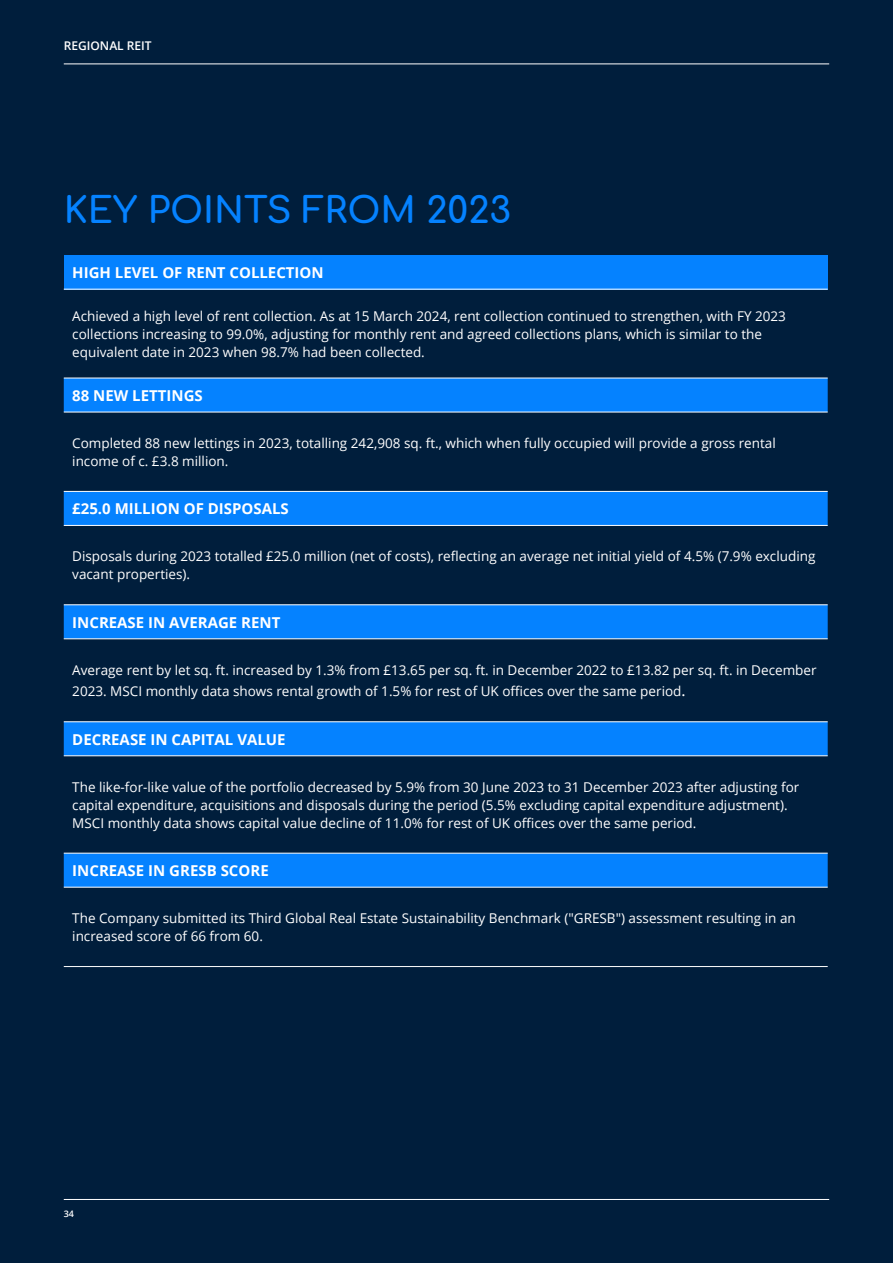
<style>
.page{position:relative;width:893px;height:1263px;background:#001e3c}
.page>*{position:absolute;margin:0;border:0;box-sizing:border-box;transform-origin:0 0}
.t1{font:700 36px "Comfortaa";color:#0582ff}
.t2{font:700 15px "Open Sans";color:#fff}
.t3{font:13.5px/18px "Open Sans";color:#fff}
.t4{font:600 12px "Open Sans";color:#fff}
.t5{font:600 9px "Open Sans";color:#fff}
.s1{font-family:"Minion Pro";font-size:18px}
</style>
<div class="page">
<div style="left:64px;top:255px;width:764px;height:34px;background:#0582ff"></div>
<svg style="left:64px;top:379px;width:764px;height:508px"></svg>
<hr style="left:64px;top:289px;width:764px;height:1px;background:#fff">
<hr style="left:64px;top:378px;width:764px;height:1px;background:#fff">
<hr style="left:64px;top:412px;width:764px;height:1px;background:#fff">
<hr style="left:64px;top:491px;width:764px;height:1px;background:#fff">
<hr style="left:64px;top:525px;width:764px;height:1px;background:#fff">
<hr style="left:64px;top:604px;width:764px;height:1px;background:#fff">
<hr style="left:64px;top:638px;width:764px;height:1px;background:#fff">
<hr style="left:64px;top:721px;width:764px;height:1px;background:#fff">
<hr style="left:64px;top:755px;width:764px;height:1px;background:#fff">
<hr style="left:64px;top:853px;width:764px;height:1px;background:#fff">
<hr style="left:64px;top:887px;width:764px;height:1px;background:#fff">
<hr style="left:64px;top:966px;width:764px;height:1px;background:#fff">
<hr style="left:64px;top:64px;width:765px;height:1px;background:#fff">
<hr style="left:64px;top:1199px;width:765px;height:1px;background:#fff">
<p class="t4" style="left:64px;top:37px;width:89px">REGIONAL REIT</p>
<h1 class="t1" style="left:64px;top:177px;width:449px">KEY POINTS FROM 2023</h1>
<p class="t2" style="left:72px;top:262px;width:253px">HIGH LEVEL OF RENT COLLECTION</p>
<p class="t3" style="left:72px;top:306px;width:715px">Achieved a high level of rent collection. As at 15 March 2024, rent collection continued to strengthen, with FY 2023 collections increasing to 99.0%, adjusting for monthly rent and agreed collections plans, which is similar to the equivalent date in 2023 when 98.7% had been collected.</p>
<p class="t2" style="left:72px;top:385px;width:132px">88 NEW LETTINGS</p>
<p class="t3" style="left:72px;top:434px;width:705px">Completed 88 new lettings in 2023, totalling 242,908 sq. ft., which when fully occupied will provide a gross rental income of c. £3.8 million.</p>
<p class="t2" style="left:72px;top:498px;width:218px">£25.0 MILLION OF DISPOSALS</p>
<p class="t3" style="left:72px;top:547px;width:745px">Disposals during 2023 totalled £25.0 million (net of costs), reflecting an average net initial yield of 4.5% (7.9% excluding vacant properties).</p>
<p class="t2" style="left:72px;top:611px;width:210px">INCREASE IN AVERAGE RENT</p>
<p class="t3" style="left:72px;top:659px;width:746px;line-height:21.6px">Average rent by let sq. ft. increased by 1.3% from £13.65 per sq. ft. in December 2022 to £13.82 per sq. ft. in December<br>2023. MSCI monthly data shows rental growth of 1.5% for rest of UK offices over the same period<span class="s1">.</span></p>
<p class="t2" style="left:72px;top:728px;width:215px">DECREASE IN CAPITAL VALUE</p>
<p class="t3" style="left:72px;top:777px;width:729px">The like-for-like value of the portfolio decreased by 5.9% from 30 June 2023 to 31 December 2023 after adjusting for capital expenditure, acquisitions and disposals during the period (5.5% excluding capital expenditure adjustment).<br>MSCI monthly data shows capital value decline of 11.0% for rest of UK offices over the same period.</p>
<p class="t2" style="left:72px;top:860px;width:198px">INCREASE IN GRESB SCORE</p>
<p class="t3" style="left:72px;top:909px;width:725px">The Company submitted its Third Global Real Estate Sustainability Benchmark ("GRESB") assessment resulting in an increased score of 66 from 60.</p>
<p class="t5" style="left:64px;top:1207px;width:12px">34</p>
</div>
